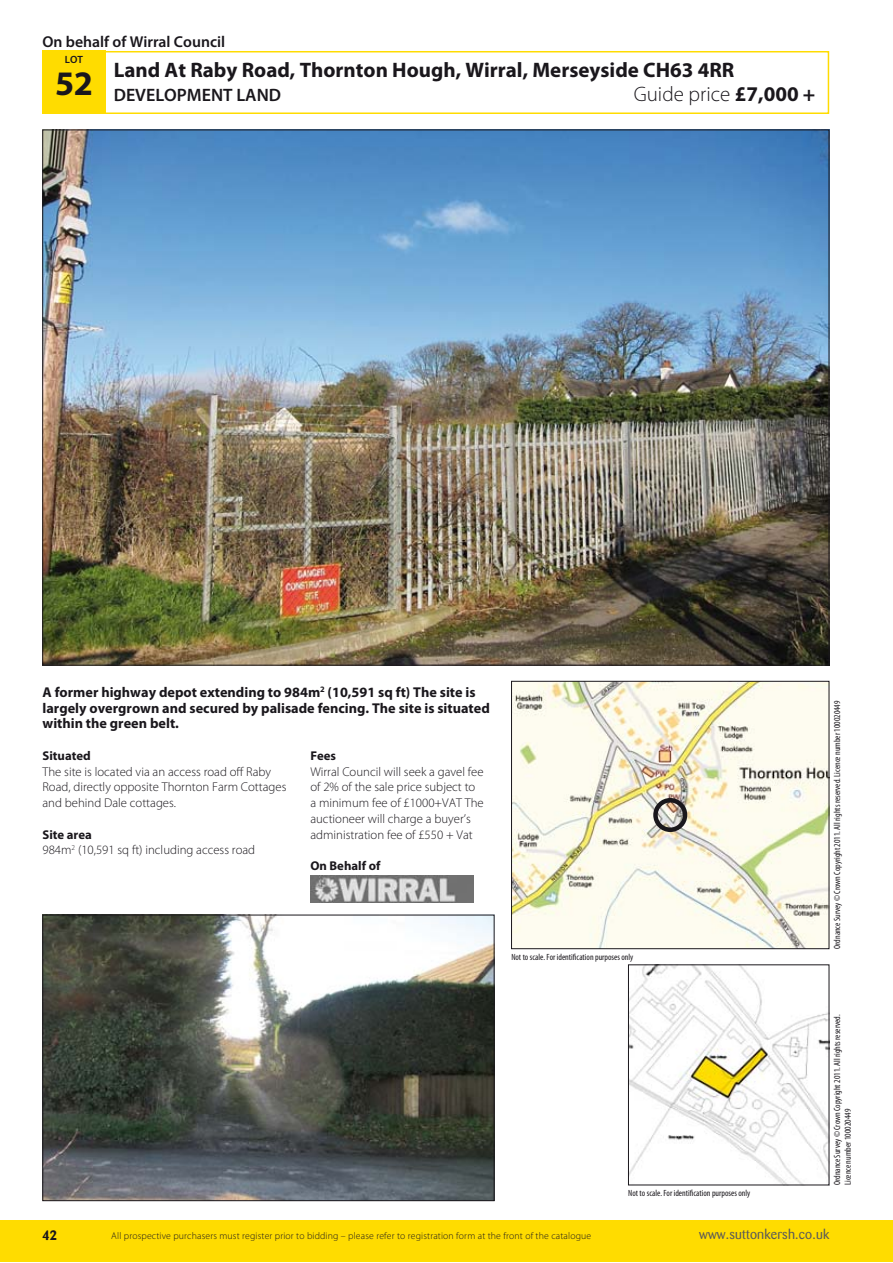
<style>
.page{position:relative;width:893px;height:1263px;background:#fff}
.page>*{position:absolute;margin:0;border:0;box-sizing:border-box;transform-origin:0 0}
.t1{font:700 34.5px "Myriad Pro";color:#1a171c}
.t2{font:700 21px "Myriad Pro";color:#1a171c}
.t3{font:300 21px "Myriad Pro";color:#1a171c}
.t4{font:600 18px "Myriad Pro";color:#1a171c}
.t5{font:600 15.75px "Myriad Pro";color:#1a171c}
.t6{font:700 14.25px/15.8px "Myriad Pro";color:#1a171c}
.t7{font:13.5px "Barmeno BQ";letter-spacing:.015em;color:#58585a}
.t8{font:700 13.5px "Barmeno BQ";color:#1a171c}
.t9{font:300 12.75px/15.8px "Myriad Pro";color:#1a171c}
.t10{font:700 12.75px "Myriad Pro";color:#1a171c}
.t11{font:600 10.5px "Myriad Pro";color:#1a171c}
.t12{font:300 9.75px "Myriad Pro";letter-spacing:.015em;color:#1a171c}
.t13{font:condensed 9px/10.5px "Myriad Pro";color:#1a171c}
.s1{font-weight:700}
</style>
<div class="page">
<div style="left:1px;top:1220px;width:892px;height:42px;background:#ffdc00"></div>
<svg style="left:42px;top:50px;width:788px;height:64px"></svg>
<img style="left:310px;top:876px;width:163px;height:26px">
<img style="left:45px;top:132px;width:782px;height:531px">
<div style="left:43px;top:51px;width:63px;height:63px;background:#ffdc00"></div>
<img style="left:513px;top:683px;width:314px;height:264px">
<div style="left:511px;top:681px;width:318px;height:268px;border:1px solid #1a171c"></div>
<div style="left:653px;top:798px;width:34px;height:34px;border:4px solid #1a171c;border-radius:50%"></div>
<img style="left:45px;top:917px;width:447px;height:282px">
<div style="left:43px;top:915px;width:451px;height:286px;border:1px solid #1a171c"></div>
<img style="left:630px;top:967px;width:197px;height:216px">
<p class="t5" style="left:43px;top:36px;width:184px">On behalf of Wirral Council</p>
<p class="t11" style="left:65px;top:56px;width:20px">LOT</p>
<h1 class="t1" style="left:55px;top:71px;width:39px">52</h1>
<h2 class="t2" style="left:114px;top:62px;width:622px">Land At Raby Road, Thornton Hough, Wirral, Merseyside CH63 4RR</h2>
<h3 class="t4" style="left:114px;top:88px;width:169px">DEVELOPMENT LAND</h3>
<h2 class="t3" style="left:634px;top:86px;width:183px">Guide price <span class="s1">£7,000 +</span></h2>
<p class="t6" style="left:43px;top:685px;width:449px">A former highway depot extending to 984m<sup>2</sup> (10,591 sq ft) The site is largely overgrown and secured by palisade fencing. The site is situated within the green belt.</p>
<p class="t10" style="left:43px;top:751px;width:50px">Situated</p>
<p class="t9" style="left:43px;top:764px;width:245px">The site is located via an access road off Raby<br>Road, directly opposite Thornton Farm Cottages and behind Dale cottages.</p>
<p class="t9" style="left:43px;top:827px;width:214px"><span class="s1">Site area<br></span>984m<sup>2</sup> (10,591 sq ft) including access road</p>
<p class="t10" style="left:310px;top:751px;width:27px">Fees</p>
<p class="t9" style="left:310px;top:764px;width:175px">Wirral Council will seek a gavel fee of 2% of the sale price subject to a minimum fee of £1000+VAT The auctioneer will charge a buyer’s administration fee of £550 + Vat</p>
<p class="t10" style="left:310px;top:861px;width:71px">On Behalf of</p>
<p class="t13" style="left:511px;top:952px;width:124px">Not to scale. For identification purposes only</p>
<p class="t13" style="left:628px;top:1189px;width:124px">Not to scale. For identification purposes only</p>
<p class="t13" style="left:833px;top:949px;width:250px;rotate:-90deg">Ordnance Survey © Crown Copyright 2011. All rights reserved. Licence number 100020449</p>
<p class="t13" style="left:833px;top:1185px;width:172px;rotate:-90deg">Ordnance Survey © Crown Copyright 2011. All rights reserved.<br>Licence number 100020449</p>
<p class="t8" style="left:43px;top:1227px;width:16px">42</p>
<p class="t12" style="left:111px;top:1232px;width:481px">All prospective purchasers must register prior to bidding – please refer to registration form at the front of the catalogue</p>
<p class="t7" style="left:699px;top:1227px;width:132px">www.suttonkersh.co.uk</p>
</div>
